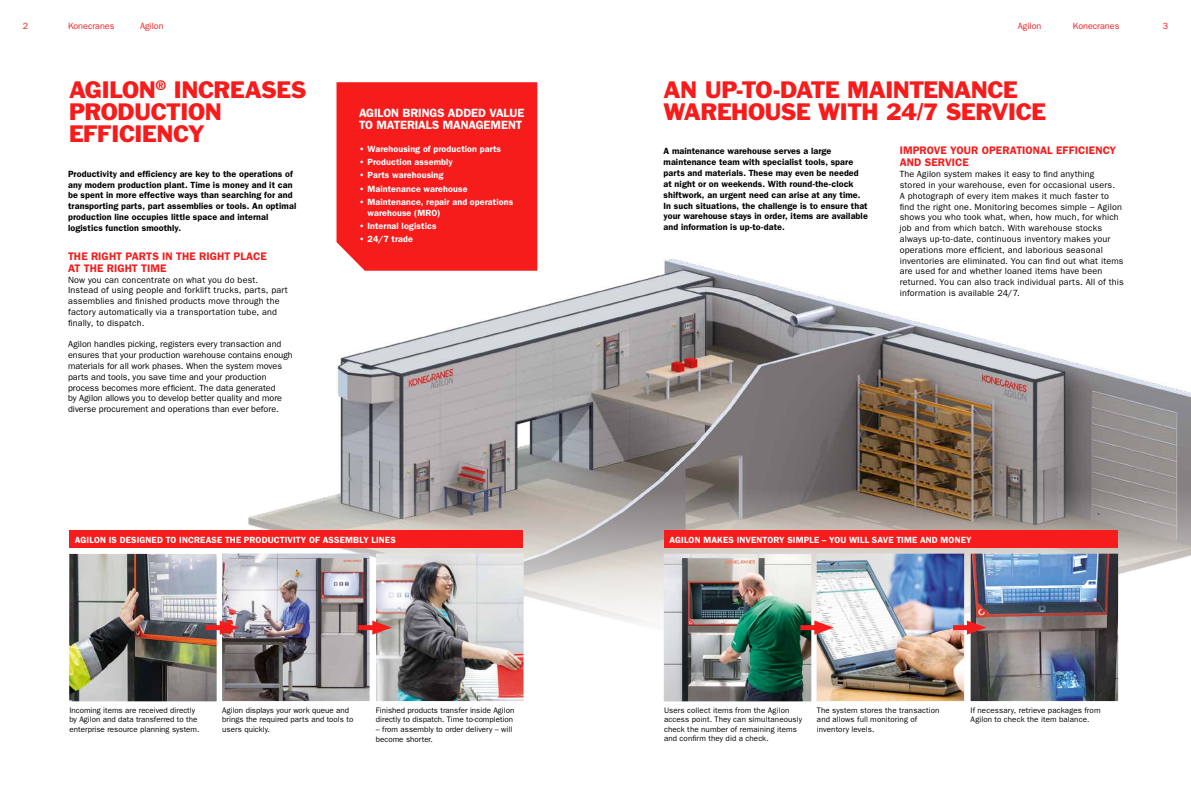
<style>
.page{position:relative;width:1191px;height:794px;background:#fff}
.page>*{position:absolute;margin:0;border:0;box-sizing:border-box;transform-origin:0 0}
.t1{font:22px/22px "Franklin Gothic Std";letter-spacing:-.025em;color:#f71c1c}
.t2{font:600 12px/12px "ITC Franklin Gothic Std";letter-spacing:-.01em;color:#fff}
.t3{font:600 11px/12px "ITC Franklin Gothic Std";letter-spacing:.005em;color:#f71c1c}
.t4{font:9px/10.8px "ITC Franklin Gothic Std";letter-spacing:.015em;color:#000}
.t5{font:600 9px/10.8px "ITC Franklin Gothic Std";letter-spacing:.01em;color:#000}
.t6{font:600 9px/10.5px "ITC Franklin Gothic Std";letter-spacing:.01em;color:#fff}
.t7{font:9px "ITC Franklin Gothic Std";color:#f71c1c}
.t8{font:8px/9.6px "ITC Franklin Gothic Std";color:#000}
</style>
<div class="page">
<img style="left:217px;top:234px;width:974px;height:454px">
<img style="left:664px;top:554px;width:147px;height:147px">
<div style="left:664px;top:530px;width:453px;height:18px;background:#f71c1c"></div>
<img style="left:816px;top:553px;width:148px;height:148px">
<img style="left:970px;top:553px;width:148px;height:148px">
<div style="left:800px;top:625px;width:22px;height:5px;background:#f71c1c"></div>
<svg style="left:814px;top:620px;width:20px;height:14px"></svg>
<div style="left:953px;top:625px;width:22px;height:5px;background:#f71c1c"></div>
<svg style="left:967px;top:620px;width:19px;height:14px"></svg>
<div style="left:69px;top:530px;width:454px;height:18px;background:#f71c1c"></div>
<img style="left:222px;top:553px;width:147px;height:148px">
<div style="left:336px;top:82px;width:201px;height:189px;background:#f71c1c"></div>
<img style="left:376px;top:553px;width:147px;height:148px">
<div style="left:358px;top:625px;width:22px;height:5px;background:#f71c1c"></div>
<svg style="left:372px;top:620px;width:20px;height:14px"></svg>
<img style="left:69px;top:554px;width:148px;height:147px">
<div style="left:206px;top:625px;width:22px;height:5px;background:#f71c1c"></div>
<svg style="left:220px;top:620px;width:19px;height:14px"></svg>
<p class="t7" style="left:23px;top:21px;width:7px">2</p>
<p class="t7" style="left:68px;top:21px;width:48px">Konecranes</p>
<p class="t7" style="left:140px;top:21px;width:25px">Agilon</p>
<h1 class="t1" style="left:69px;top:78px;width:239px">AGILON<sup>®</sup> INCREASES<br>PRODUCTION<br>EFFICIENCY</h1>
<p class="t5" style="left:68px;top:168px;width:230px">Productivity and efficiency are key to the operations of any modern production plant. Time is money and it can be spent in more effective ways than searching for and transporting parts, part assemblies or tools. An optimal production line occupies little space and internal logistics function smoothly.</p>
<p class="t3" style="left:68px;top:250px;width:200px">THE RIGHT PARTS IN THE RIGHT PLACE<br>AT THE RIGHT TIME</p>
<p class="t4" style="left:68px;top:274px;width:221px">Now you can concentrate on what you do best.<br>Instead of using people and forklift trucks, parts, part assemblies and finished products move through the factory automatically via a transportation tube, and finally, to dispatch.</p>
<p class="t4" style="left:68px;top:339px;width:226px">Agilon handles picking, registers every transaction and ensures that your production warehouse contains enough materials for all work phases. When the system moves parts and tools, you save time and your production process becomes more efficient. The data generated<br>by Agilon allows you to develop better quality and more diverse procurement and operations than ever before.</p>
<h2 class="t2" style="left:359px;top:107px;width:167px">AGILON BRINGS ADDED VALUE<br>TO MATERIALS MANAGEMENT</h2>
<p class="t6" style="left:359px;top:143px;width:144px">• Warehousing of production parts</p>
<p class="t6" style="left:359px;top:157px;width:95px">• Production assembly</p>
<p class="t6" style="left:359px;top:170px;width:86px">• Parts warehousing</p>
<p class="t6" style="left:359px;top:183px;width:110px">• Maintenance warehouse</p>
<p class="t6" style="left:367px;top:197px;width:147px;text-indent:-9px">• Maintenance, repair and operations warehouse (MRO)</p>
<p class="t6" style="left:359px;top:220px;width:79px">• Internal logistics</p>
<p class="t6" style="left:359px;top:234px;width:56px">• 24/7 trade</p>
<p class="t6" style="left:75px;top:534px;width:322px">AGILON IS DESIGNED TO INCREASE THE PRODUCTIVITY OF ASSEMBLY LINES</p>
<p class="t8" style="left:69px;top:705px;width:132px">Incoming items are received directly by Agilon and data transferred to the enterprise resource planning system.</p>
<p class="t8" style="left:222px;top:705px;width:132px">Agilon displays your work queue and brings the required parts and tools to users quickly.</p>
<p class="t8" style="left:376px;top:705px;width:140px">Finished products transfer inside Agilon directly to dispatch. Time to-completion</p>
<p class="t8" style="left:376px;top:724px;width:138px">– from assembly to order delivery – will become shorter.</p>
<p class="t7" style="left:1018px;top:21px;width:25px">Agilon</p>
<p class="t7" style="left:1073px;top:21px;width:48px">Konecranes</p>
<h1 class="t1" style="left:663px;top:78px;width:384px">AN UP-TO-DATE MAINTENANCE<br>WAREHOUSE WITH 24/7 SERVICE</h1>
<p class="t5" style="left:663px;top:146px;width:206px">A maintenance warehouse serves a large maintenance team with specialist tools, spare parts and materials. These may even be needed at night or on weekends. With round-the-clock shiftwork, an urgent need can arise at any time.<br>In such situations, the challenge is to ensure that your warehouse stays in order, items are available and information is up-to-date.</p>
<p class="t3" style="left:899px;top:145px;width:218px">IMPROVE YOUR OPERATIONAL EFFICIENCY<br>AND SERVICE</p>
<p class="t4" style="left:899px;top:169px;width:225px">The Agilon system makes it easy to find anything<br>stored in your warehouse, even for occasional users.<br>A photograph of every item makes it much faster to find the right one. Monitoring becomes simple – Agilon shows you who took what, when, how much, for which job and from which batch. With warehouse stocks always up-to-date, continuous inventory makes your operations more efficient, and laborious seasonal inventories are eliminated. You can find out what items are used for and whether loaned items have been returned. You can also track individual parts. All of this information is available 24/7.</p>
<p class="t7" style="left:1162px;top:21px;width:7px">3</p>
<p class="t6" style="left:669px;top:534px;width:304px">AGILON MAKES INVENTORY SIMPLE – YOU WILL SAVE TIME AND MONEY</p>
<p class="t8" style="left:664px;top:705px;width:140px">Users collect items from the Agilon access point. They can simultaneously check the number of remaining items and confirm they did a check.</p>
<p class="t8" style="left:817px;top:705px;width:124px">The system stores the transaction and allows full monitoring of inventory levels.</p>
<p class="t8" style="left:970px;top:705px;width:132px">If necessary, retrieve packages from<br>Agilon to check the item balance.</p>
</div>
